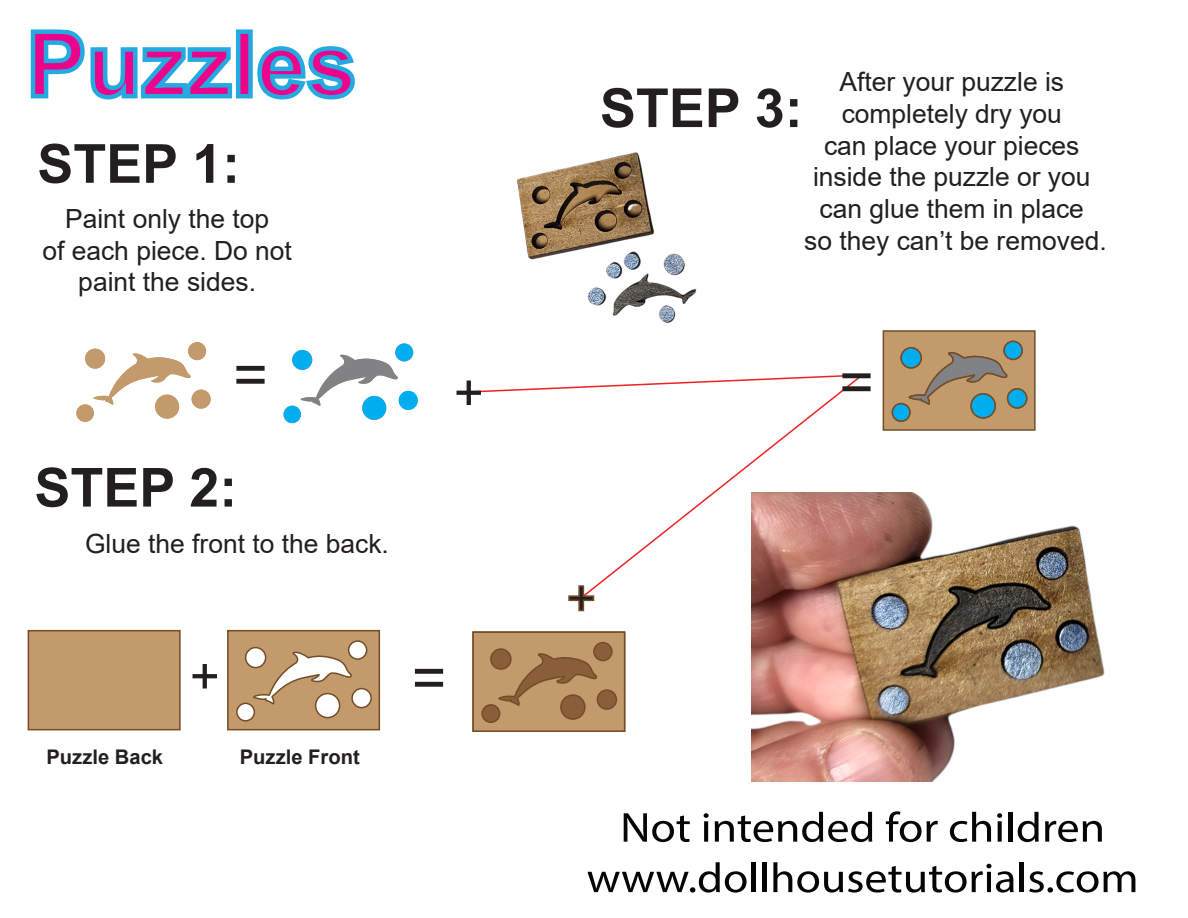
<style>
.page{position:relative;width:1188px;height:918px;background:#fff}
.page>*{position:absolute;margin:0;border:0;box-sizing:border-box;transform-origin:0 0}
.t1{font:700 90.15px "Arial";color:#ed028c}
.t2{font:59.7px "Arial";color:#231f20}
.t3{font:700 53.85px "Arial";color:#231f20}
.t4{font:51.75px "Arial";color:#231f20}
.t5{font:26.4px/31.7px "Arial";color:#231f20;text-align:center}
.t6{font:700 20.1px "Arial";color:#231f20}
</style>
<div class="page">
<img style="left:517px;top:152px;width:180px;height:171px">
<svg style="left:624px;top:813px;width:66px;height:29px"></svg>
<svg style="left:704px;top:813px;width:5px;height:29px"></svg>
<svg style="left:715px;top:812px;width:157px;height:30px"></svg>
<svg style="left:886px;top:811px;width:52px;height:31px"></svg>
<svg style="left:950px;top:812px;width:41px;height:30px"></svg>
<svg style="left:997px;top:813px;width:5px;height:29px"></svg>
<hr style="left:1008px;top:812px;width:4px;height:30px;background:#050504">
<svg style="left:1018px;top:812px;width:21px;height:30px"></svg>
<svg style="left:1045px;top:821px;width:57px;height:21px"></svg>
<svg style="left:587px;top:862px;width:160px;height:31px"></svg>
<hr style="left:752px;top:862px;width:4px;height:30px;background:#050504">
<hr style="left:763px;top:862px;width:4px;height:30px;background:#050504">
<svg style="left:773px;top:862px;width:241px;height:31px"></svg>
<hr style="left:1020px;top:862px;width:4px;height:30px;background:#050504">
<svg style="left:1029px;top:871px;width:106px;height:22px"></svg>
<svg style="left:30px;top:29px;width:203px;height:71px"></svg>
<div style="left:236px;top:29px;width:17px;height:69px;border:4px solid #24aae1"></div>
<svg style="left:257px;top:46px;width:98px;height:54px"></svg>
<svg style="left:882px;top:330px;width:154px;height:101px;background:#b69168"></svg>
<div style="left:892px;top:404px;width:18px;height:17px;background:#00aeef;border-radius:50%"></div>
<div style="left:892px;top:403px;width:19px;height:19px;border:2px solid #744c27;border-radius:50%"></div>
<div style="left:971px;top:394px;width:24px;height:24px;background:#00aeef;border-radius:50%"></div>
<div style="left:970px;top:393px;width:26px;height:26px;border:2px solid #744c27;border-radius:50%"></div>
<div style="left:1008px;top:389px;width:19px;height:19px;background:#00aeef;border-radius:50%"></div>
<div style="left:1007px;top:388px;width:20px;height:21px;border:2px solid #744c27;border-radius:50%"></div>
<div style="left:1004px;top:341px;width:18px;height:18px;background:#00aeef;border-radius:50%"></div>
<div style="left:1003px;top:341px;width:20px;height:19px;border:2px solid #744c27;border-radius:50%"></div>
<div style="left:901px;top:348px;width:20px;height:20px;background:#00aeef;border-radius:50%"></div>
<div style="left:900px;top:347px;width:22px;height:22px;border:2px solid #744c27;border-radius:50%"></div>
<div style="left:28px;top:630px;width:153px;height:100px;background:#c39a6b;border:2px solid #744c27"></div>
<svg style="left:227px;top:629px;width:154px;height:102px"></svg>
<svg style="left:472px;top:631px;width:154px;height:101px;background:#b1875c"></svg>
<svg style="left:93px;top:353px;width:98px;height:52px"></svg>
<div style="left:76px;top:404px;width:18px;height:18px;background:#c39a6b;border-radius:50%"></div>
<div style="left:155px;top:395px;width:24px;height:24px;background:#c39a6b;border-radius:50%"></div>
<div style="left:192px;top:390px;width:19px;height:19px;background:#c39a6b;border-radius:50%"></div>
<div style="left:188px;top:342px;width:18px;height:18px;background:#c39a6b;border-radius:50%"></div>
<div style="left:85px;top:349px;width:20px;height:20px;background:#c39a6b;border-radius:50%"></div>
<svg style="left:301px;top:355px;width:97px;height:51px"></svg>
<div style="left:284px;top:406px;width:17px;height:17px;background:#00aeef;border-radius:50%"></div>
<div style="left:362px;top:396px;width:24px;height:24px;background:#00aeef;border-radius:50%"></div>
<div style="left:399px;top:391px;width:19px;height:19px;background:#00aeef;border-radius:50%"></div>
<div style="left:395px;top:343px;width:18px;height:18px;background:#00aeef;border-radius:50%"></div>
<div style="left:292px;top:350px;width:20px;height:20px;background:#00aeef;border-radius:50%"></div>
<svg style="left:595px;top:394px;width:245px;height:205px"></svg>
<svg style="left:463px;top:374px;width:402px;height:20px"></svg>
<svg style="left:568px;top:585px;width:27px;height:27px"></svg>
<img style="left:752px;top:492px;width:353px;height:289px">
<h1 class="t1" style="left:26px;top:1px;width:332px">Puzzles</h1>
<h3 class="t3" style="left:37px;top:126px;width:204px">STEP 1:</h3>
<p class="t5" style="left:42px;top:203px;width:251px">Paint only the top<br>of each piece. Do not paint the sides.</p>
<h2 class="t2" style="left:233px;top:334px;width:36px">=</h2>
<h3 class="t3" style="left:34px;top:450px;width:204px">STEP 2:</h3>
<p class="t5" style="left:85px;top:528px;width:305px">Glue the front to the back.</p>
<h3 class="t4" style="left:454px;top:357px;width:32px">+</h3>
<h3 class="t4" style="left:190px;top:641px;width:32px">+</h3>
<h2 class="t2" style="left:412px;top:637px;width:36px">=</h2>
<p class="t6" style="left:47px;top:743px;width:118px">Puzzle Back</p>
<p class="t6" style="left:240px;top:742px;width:121px">Puzzle Front</p>
<p class="t5" style="left:804px;top:66px;width:304px">After your puzzle is completely dry you<br>can place your pieces inside the puzzle or you can glue them in place<br>so they can’t be removed.</p>
<h3 class="t3" style="left:600px;top:70px;width:204px">STEP 3:</h3>
<h2 class="t2" style="left:839px;top:341px;width:36px">=</h2>
<h3 class="t4" style="left:566px;top:563px;width:32px">+</h3>
</div>
